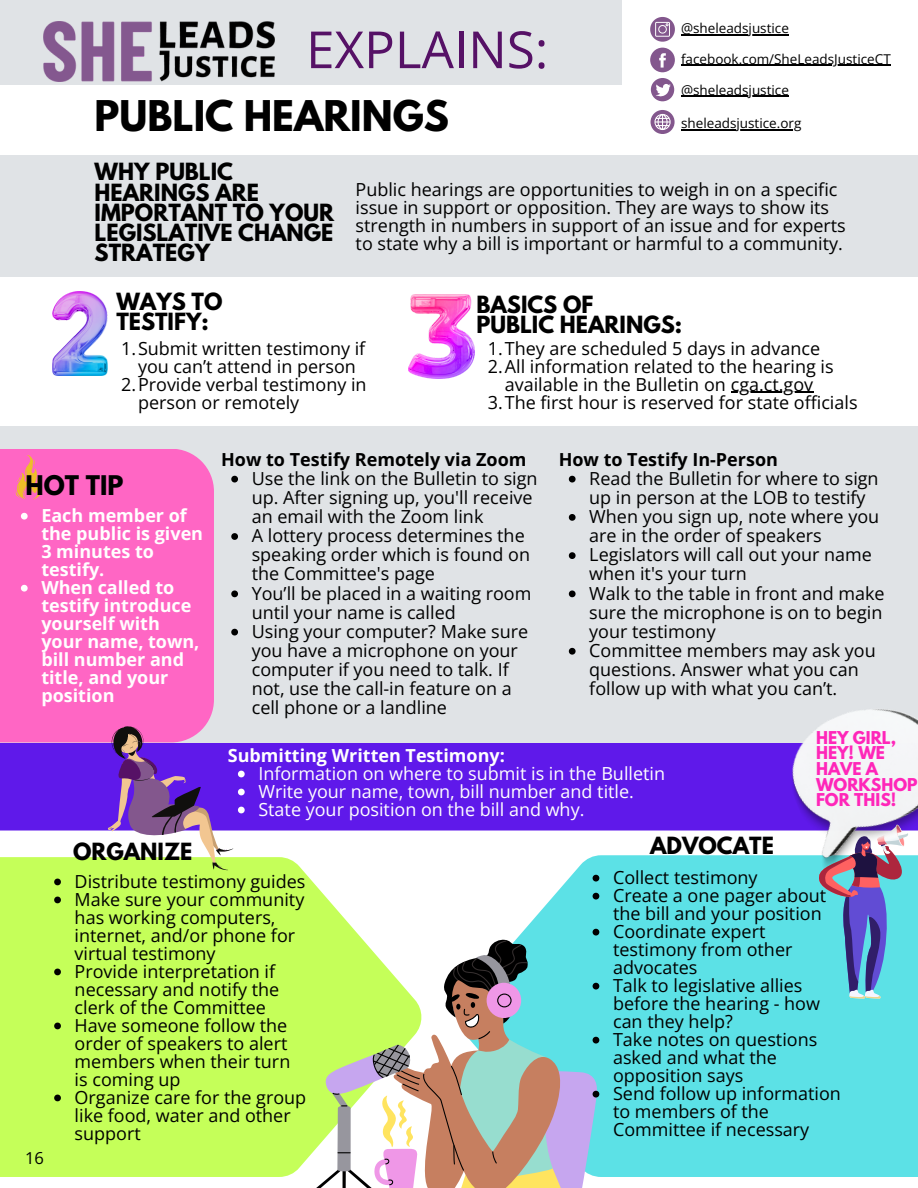
<style>
.page{position:relative;width:918px;height:1188px;background:#fff}
.page>*{position:absolute;margin:0;border:0;box-sizing:border-box;transform-origin:0 0}
.t1{font:51.15px "Open Sans";color:#561166}
.t2{font:700 37.5px "League Spartan";color:#000}
.t3{font:700 24px "League Spartan";color:#000}
.t4{font:700 21px/20.2px "League Spartan";color:#000}
.t5{font:18px/18px "Open Sans";color:#000}
.t6{font:700 18px/18px "Open Sans";color:#fffeff}
.t7{font:18px/18px "Open Sans";color:#fff}
.t8{font:700 18px "Open Sans";color:#000}
.t9{font:700 18px "Open Sans";color:#fff}
.t10{font:16.5px "Open Sans";color:#000}
.t11{font:700 15.75px/15.8px "League Spartan";color:#ff26b9}
.t12{font:13.5px "Open Sans";color:#000}
</style>
<div class="page">
<div style="left:0;top:742px;width:772px;height:89px;background:#5f19ea"></div>
<div style="left:0;top:426px;width:918px;height:316px;background:#e0e3e6"></div>
<div style="left:0;top:155px;width:918px;height:121px;background:#e0e3e6"></div>
<img style="left:52px;top:292px;width:56px;height:83px">
<img style="left:409px;top:295px;width:65px;height:83px">
<div style="left:525px;top:855px;width:393px;height:322px;background:#5ce1e6"></div>
<div style="left:0;top:857px;width:354px;height:320px;background:#c5ff59"></div>
<div style="left:0;top:449px;width:213px;height:293px;background:#ff66c4"></div>
<svg style="left:16px;top:455px;width:26px;height:45px"></svg>
<svg style="left:593px;top:875px;width:6px;height:7px"></svg>
<svg style="left:593px;top:893px;width:6px;height:7px"></svg>
<svg style="left:313px;top:929px;width:286px;height:259px"></svg>
<svg style="left:569px;top:476px;width:7px;height:7px"></svg>
<svg style="left:569px;top:514px;width:7px;height:7px"></svg>
<svg style="left:569px;top:552px;width:7px;height:7px"></svg>
<svg style="left:569px;top:591px;width:7px;height:6px"></svg>
<svg style="left:569px;top:648px;width:7px;height:7px"></svg>
<hr style="left:731px;top:392px;width:82px;height:1px;background:#000">
<svg style="left:231px;top:476px;width:7px;height:7px"></svg>
<svg style="left:231px;top:533px;width:7px;height:7px"></svg>
<svg style="left:231px;top:591px;width:7px;height:6px"></svg>
<svg style="left:231px;top:629px;width:7px;height:7px"></svg>
<svg style="left:54px;top:879px;width:7px;height:6px"></svg>
<svg style="left:54px;top:897px;width:7px;height:6px"></svg>
<svg style="left:54px;top:969px;width:7px;height:6px"></svg>
<svg style="left:54px;top:1023px;width:7px;height:6px"></svg>
<svg style="left:54px;top:1095px;width:7px;height:6px"></svg>
<svg style="left:108px;top:726px;width:137px;height:144px"></svg>
<svg style="left:21px;top:513px;width:7px;height:7px"></svg>
<svg style="left:21px;top:585px;width:7px;height:7px"></svg>
<svg style="left:819px;top:870px;width:90px;height:129px;background:#63a0c6"></svg>
<img style="left:772px;top:709px;width:146px;height:161px">
<div style="left:0;top:0;width:622px;height:85px;background:#e0e3e6"></div>
<img style="left:44px;top:22px;width:231px;height:60px">
<svg style="left:650px;top:48px;width:25px;height:24px"></svg>
<svg style="left:651px;top:110px;width:23px;height:24px"></svg>
<svg style="left:651px;top:78px;width:23px;height:23px"></svg>
<svg style="left:650px;top:17px;width:25px;height:25px"></svg>
<hr style="left:681px;top:96px;width:108px;height:1px;background:#000">
<hr style="left:681px;top:65px;width:210px;height:1px;background:#000">
<hr style="left:681px;top:34px;width:108px;height:2px;background:#000">
<hr style="left:681px;top:129px;width:120px;height:2px;background:#000">
<h1 class="t1" style="left:306px;top:14px;width:244px">EXPLAINS:</h1>
<h2 class="t2" style="left:95px;top:98px;width:356px">PUBLIC HEARINGS</h2>
<p class="t12" style="left:681px;top:19px;width:109px">@sheleadsjustice</p>
<p class="t12" style="left:681px;top:49px;width:211px">facebook.com/SheLeadsJusticeCT</p>
<p class="t12" style="left:681px;top:80px;width:109px">@sheleadsjustice</p>
<p class="t12" style="left:681px;top:114px;width:122px">sheleadsjustice.org</p>
<p class="t4" style="left:95px;top:164px;width:241px">WHY PUBLIC<br>HEARINGS ARE<br>IMPORTANT TO YOUR<br>LEGISLATIVE CHANGE<br>STRATEGY</p>
<p class="t4" style="left:116px;top:294px;width:108px">WAYS TO<br>TESTIFY:</p>
<p class="t5" style="left:356px;top:180px;width:492px">Public hearings are opportunities to weigh in on a specific issue in support or opposition. They are ways to show its strength in numbers in support of an issue and for experts to state why a bill is important or harmful to a community.</p>
<p class="t4" style="left:476px;top:297px;width:207px">BASICS OF<br>PUBLIC HEARINGS:</p>
<p class="t5" style="left:121px;top:339px;width:246px">1.Submit written testimony if</p>
<p class="t5" style="left:138px;top:357px;width:219px">you can’t attend in person</p>
<p class="t5" style="left:121px;top:375px;width:247px">2.Provide verbal testimony in</p>
<p class="t5" style="left:138px;top:393px;width:163px">person or remotely</p>
<p class="t5" style="left:488px;top:339px;width:334px">1.They are scheduled 5 days in advance</p>
<p class="t5" style="left:488px;top:357px;width:347px">2.All information related to the hearing is</p>
<p class="t5" style="left:505px;top:375px;width:310px">available in the Bulletin on cga.ct.gov</p>
<p class="t5" style="left:488px;top:393px;width:371px">3.The first hour is reserved for state officials</p>
<h3 class="t3" style="left:26px;top:474px;width:99px">HOT TIP</h3>
<p class="t6" style="left:41px;top:506px;width:163px">Each member of the public is given<br>3 minutes to testify.<br>When called to testify introduce yourself with your name, town, bill number and title, and your position</p>
<p class="t8" style="left:221px;top:446px;width:307px">How to Testify Remotely via Zoom</p>
<p class="t5" style="left:252px;top:468px;width:287px;line-height:19.2px">Use the link on the Bulletin to sign up. After signing up, you'll receive an email with the Zoom link<br>A lottery process determines the speaking order which is found on the Committee's page<br>You’ll be placed in a waiting room until your name is called<br>Using your computer? Make sure you have a microphone on your computer if you need to talk. If not, use the call-in feature on a cell phone or a landline</p>
<p class="t8" style="left:559px;top:446px;width:221px">How to Testify In-Person</p>
<p class="t5" style="left:589px;top:468px;width:297px;line-height:19.2px">Read the Bulletin for where to sign up in person at the LOB to testify<br>When you sign up, note where you are in the order of speakers<br>Legislators will call out your name when it's your turn<br>Walk to the table in front and make sure the microphone is on to begin your testimony<br>Committee members may ask you questions. Answer what you can follow up with what you can’t.</p>
<p class="t9" style="left:228px;top:742px;width:279px">Submitting Written Testimony:</p>
<p class="t7" style="left:258px;top:764px;width:408px">Information on where to submit is in the Bulletin<br>Write your name, town, bill number and title.<br>State your position on the bill and why.</p>
<p class="t11" style="left:816px;top:731px;width:103px">HEY GIRL,<br>HEY! WE<br>HAVE A<br>WORKSHOP<br>FOR THIS!</p>
<p class="t4" style="left:73px;top:844px;width:121px">ORGANIZE</p>
<p class="t4" style="left:650px;top:838px;width:125px">ADVOCATE</p>
<p class="t10" style="left:25px;top:1146px;width:20px">16</p>
<p class="t5" style="left:75px;top:872px;width:233px">Distribute testimony guides<br>Make sure your community has working computers, internet, and/or phone for virtual testimony<br>Provide interpretation if necessary and notify the clerk of the Committee<br>Have someone follow the order of speakers to alert members when their turn is coming up<br>Organize care for the group like food, water and other support</p>
<p class="t5" style="left:613px;top:868px;width:229px">Collect testimony<br>Create a one pager about the bill and your position<br>Coordinate expert testimony from other advocates<br>Talk to legislative allies before the hearing - how can they help?<br>Take notes on questions asked and what the opposition says<br>Send follow up information to members of the<br>Committee if necessary</p>
</div>
